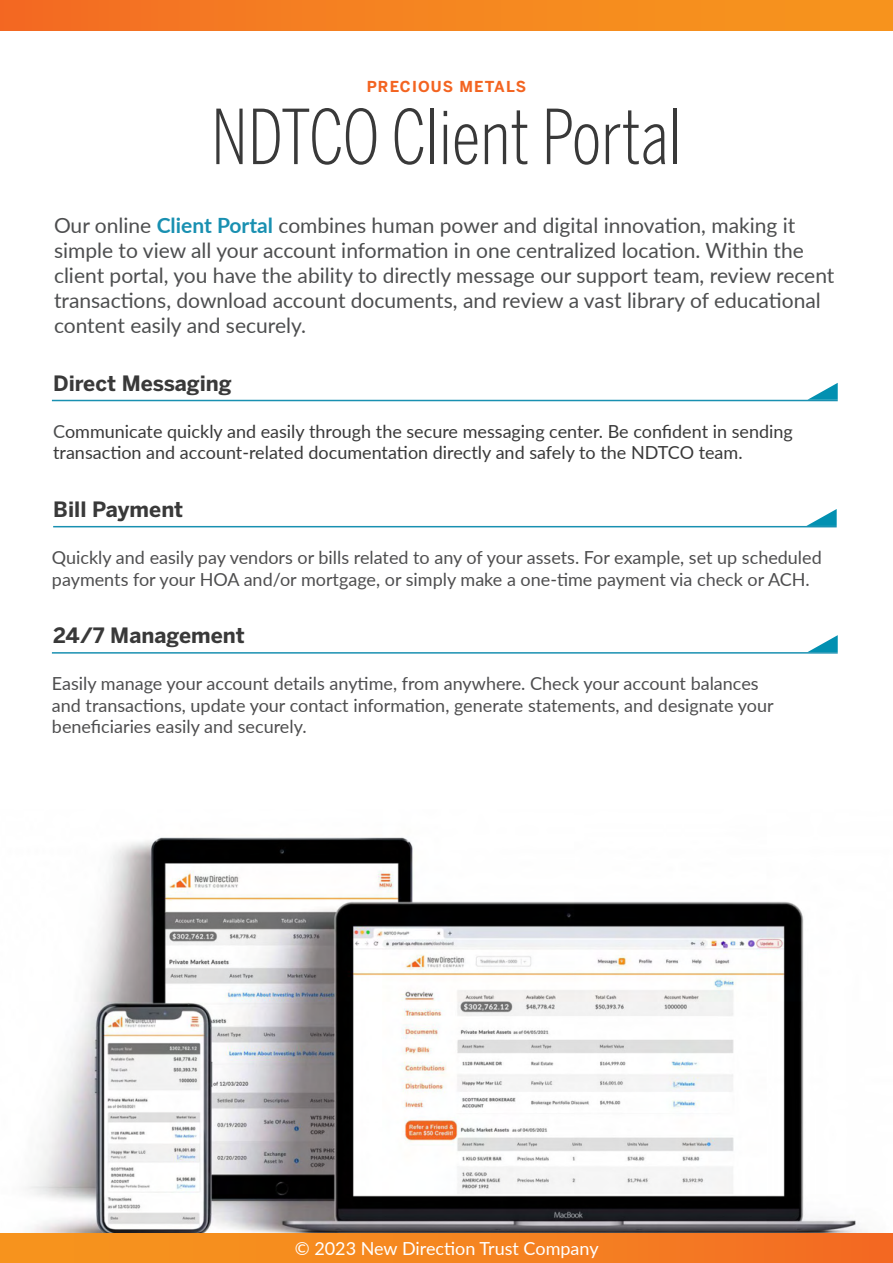
<style>
.page{position:relative;width:893px;height:1263px;background:#fff}
.page>*{position:absolute;margin:0;border:0;box-sizing:border-box;transform-origin:0 0}
.Headline_Small{font:300 75px "Benton Sans Comp";color:#393939}
.t1{font:21px/25.2px "Lato";color:#4d4e4f}
.Main_Copy{font:700 21px "Benton Sans";color:#393939}
.t2{font:18px/21.6px "Lato";color:#4e4e4f}
.t3{font:18px/21.8px "Lato";color:#393939}
.t4{font:18px "Lato";color:#fff}
.Subhead_Orange_CAPS{font:700 15px "Benton Sans";letter-spacing:.075em;color:#f36421}
.s1{font-weight:700;color:#1990b1}
.s2{color:#4d4e4f}
</style>
<div class="page">
<div style="left:0;top:0;width:893px;height:30px;background:linear-gradient(to right,#f36d23,#f7991d)"></div>
<div style="left:0;top:1233px;width:893px;height:30px;background:linear-gradient(to right,#f7991d,#f36d23)"></div>
<img style="left:28px;top:837px;width:839px;height:396px">
<hr style="left:52px;top:400px;width:786px;height:1px;background:#1990b1">
<svg style="left:807px;top:383px;width:31px;height:17px"></svg>
<hr style="left:53px;top:526px;width:784px;height:1px;background:#1990b1">
<svg style="left:806px;top:509px;width:31px;height:17px"></svg>
<hr style="left:52px;top:652px;width:786px;height:2px;background:#1990b1">
<svg style="left:808px;top:635px;width:30px;height:17px"></svg>
<p class="Subhead_Orange_CAPS" style="left:367px;top:78px;width:161px">PRECIOUS METALS</p>
<p class="Headline_Small" style="left:211px;top:94px;width:472px">NDTCO Client Portal</p>
<p class="t1" style="left:54px;top:212px;width:782px">Our online <span class="s1">Client Portal</span> combines human power and digital innovation, making it simple to view all your account information in one centralized location. Within the client portal, you have the ability to directly message our support team, review recent transactions, download account documents, and review a vast library of educational content easily and securely.</p>
<p class="Main_Copy" style="left:53px;top:370px;width:180px">Direct Messaging</p>
<p class="t3" style="left:53px;top:419px;width:741px"><span class="s2">C</span>ommunicate quickly and easily through the secure messaging center. Be confident in sending transaction and account-related documentation directly and safely to the NDTCO team.</p>
<p class="Main_Copy" style="left:53px;top:497px;width:132px">Bill Payment</p>
<p class="t2" style="left:52px;top:546px;width:771px">Quickly and easily pay vendors or bills related to any of your assets. For example, set up scheduled payments for your HOA and/or mortgage, or simply make a one-time payment via check or ACH.</p>
<p class="Main_Copy" style="left:53px;top:623px;width:193px">24/7 Management</p>
<p class="t2" style="left:52px;top:672px;width:723px">Easily manage your account details anytime, from anywhere. Check your account balances and transactions, update your contact information, generate statements, and designate your beneficiaries easily and securely.</p>
<p class="t4" style="left:295px;top:1235px;width:305px">© 2023 New Direction Trust Company</p>
</div>
